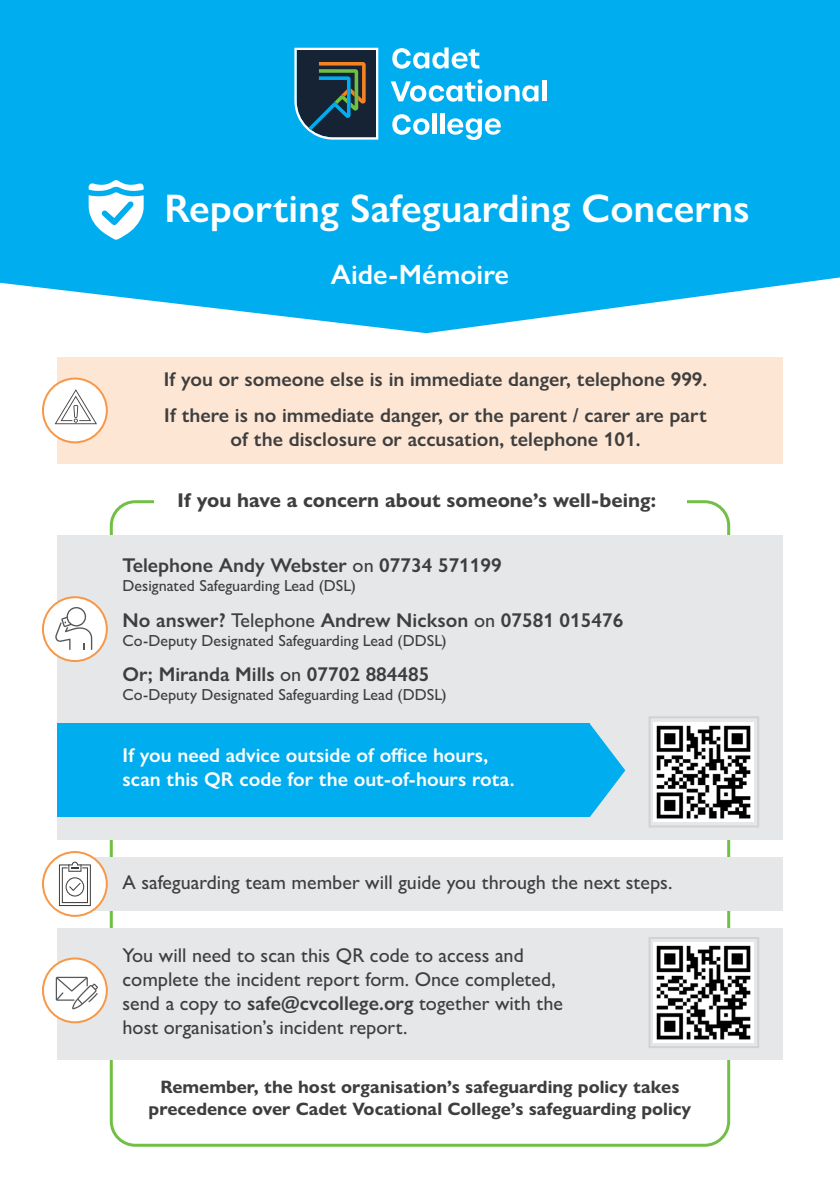
<style>
.page{position:relative;width:840px;height:1191px;background:#fff}
.page>*{position:absolute;margin:0;border:0;box-sizing:border-box;transform-origin:0 0}
.t1{font:600 40px "Gill Sans Nova";color:#fff}
.t2{font:600 28px "Gill Sans Nova";color:#fff}
.t3{font:600 20px/24px "Gill Sans Nova";color:#3e3e3f;text-align:center}
.t4{font:500 20px/24px "Gill Sans Nova";color:#3e3e3f}
.t5{font:600 20px/24px "Gill Sans Nova";color:#fff}
.t6{font:700 20px "Gill Sans Nova";color:#3e3e3f}
.t7{font:700 18px/22px "Gill Sans Nova";color:#3e3e3f;text-align:center}
.t8{font:500 16px "Gill Sans Nova";color:#3e3e3f}
.s1{font-weight:500}
.s2{font-weight:600}
</style>
<div class="page">
<svg style="left:0;top:0;width:839px;height:333px;fill:#00aeef"></svg>
<div style="left:57px;top:535px;width:725px;height:305px;background:#e6e7e9"></div>
<div style="left:57px;top:357px;width:725px;height:107px;background:#fde6d3"></div>
<div style="left:57px;top:857px;width:725px;height:53px;background:#e6e7e9"></div>
<svg style="left:392px;top:47px;width:87px;height:22px"></svg>
<svg style="left:390px;top:79px;width:148px;height:23px"></svg>
<hr style="left:542px;top:80px;width:4px;height:21px;background:#fff">
<svg style="left:392px;top:114px;width:37px;height:21px"></svg>
<hr style="left:432px;top:113px;width:4px;height:21px;background:#fff">
<hr style="left:440px;top:113px;width:4px;height:21px;background:#fff">
<svg style="left:447px;top:118px;width:54px;height:22px"></svg>
<svg style="left:294px;top:48px;width:84px;height:92px"></svg>
<svg style="left:89px;top:180px;width:55px;height:60px"></svg>
<div style="left:43px;top:597px;width:64px;height:64px;background:#fff;border-radius:50%"></div>
<div style="left:42px;top:596px;width:66px;height:66px;border:2px solid #f79848;border-radius:50%"></div>
<svg style="left:55px;top:607px;width:37px;height:43px"></svg>
<div style="left:43px;top:852px;width:64px;height:64px;background:#fff;border-radius:50%"></div>
<div style="left:42px;top:851px;width:66px;height:66px;border:2px solid #f79848;border-radius:50%"></div>
<svg style="left:59px;top:861px;width:32px;height:45px"></svg>
<div style="left:648px;top:716px;width:110px;height:111px;border:2px solid #d1d2d4"></div>
<img style="left:653px;top:722px;width:100px;height:99px">
<div style="left:57px;top:928px;width:725px;height:131px;background:#e6e7e9"></div>
<div style="left:43px;top:958px;width:64px;height:64px;background:#fff;border-radius:50%"></div>
<div style="left:42px;top:957px;width:66px;height:66px;border:2px solid #f79848;border-radius:50%"></div>
<svg style="left:56px;top:976px;width:42px;height:33px"></svg>
<svg style="left:43px;top:378px;width:64px;height:64px;fill:#fff"></svg>
<div style="left:42px;top:377px;width:66px;height:66px;border:2px solid #f79848;border-radius:50%"></div>
<svg style="left:55px;top:389px;width:42px;height:35px"></svg>
<div style="left:57px;top:723px;width:532px;height:94px;background:#00aeef"></div>
<svg style="left:589px;top:723px;width:36px;height:94px"></svg>
<div style="left:648px;top:937px;width:110px;height:111px;border:2px solid #d1d2d4"></div>
<img style="left:653px;top:942px;width:100px;height:100px">
<p class="t1" style="left:164px;top:184px;width:586px">Reporting Safeguarding Concerns</p>
<p class="t2" style="left:331px;top:257px;width:179px">Aide-Mémoire</p>
<p class="t3" style="left:164px;top:367px;width:544px">If you or someone else is in immediate danger, telephone 999.</p>
<p class="t3" style="left:164px;top:403px;width:544px">If there is no immediate danger, or the parent / carer are part of the disclosure or accusation, telephone 101.</p>
<p class="t6" style="left:177px;top:488px;width:479px">If you have a concern about someone’s well-being:</p>
<p class="t3" style="left:122px;top:553px;width:380px">Telephone Andy Webster <span class="s1">on</span> 07734 571199</p>
<p class="t8" style="left:122px;top:576px;width:235px">Designated Safeguarding Lead (DSL)</p>
<p class="t3" style="left:122px;top:607px;width:502px">No answer? <span class="s1">Telephone</span> Andrew Nickson <span class="s1">on</span> 07581 015476</p>
<p class="t8" style="left:122px;top:630px;width:325px">Co-Deputy Designated Safeguarding Lead (DDSL)</p>
<p class="t3" style="left:122px;top:662px;width:308px">Or; Miranda Mills <span class="s1">on</span> 07702 884485</p>
<p class="t8" style="left:122px;top:685px;width:325px">Co-Deputy Designated Safeguarding Lead (DDSL)</p>
<p class="t5" style="left:122px;top:743px;width:393px">If you need advice outside of office hours, scan this QR code for the out-of-hours rota.</p>
<p class="t4" style="left:122px;top:869px;width:551px">A safeguarding team member will guide you through the next steps.</p>
<p class="t4" style="left:122px;top:942px;width:441px">You will need to scan this QR code to access and complete the incident report form. Once completed, send a copy to <span class="s2">safe@cvcollege.org</span> together with the host organisation’s incident report.</p>
<p class="t7" style="left:148px;top:1075px;width:544px">Remember, the host organisation’s safeguarding policy takes precedence over Cadet Vocational College’s safeguarding policy</p>
</div>
